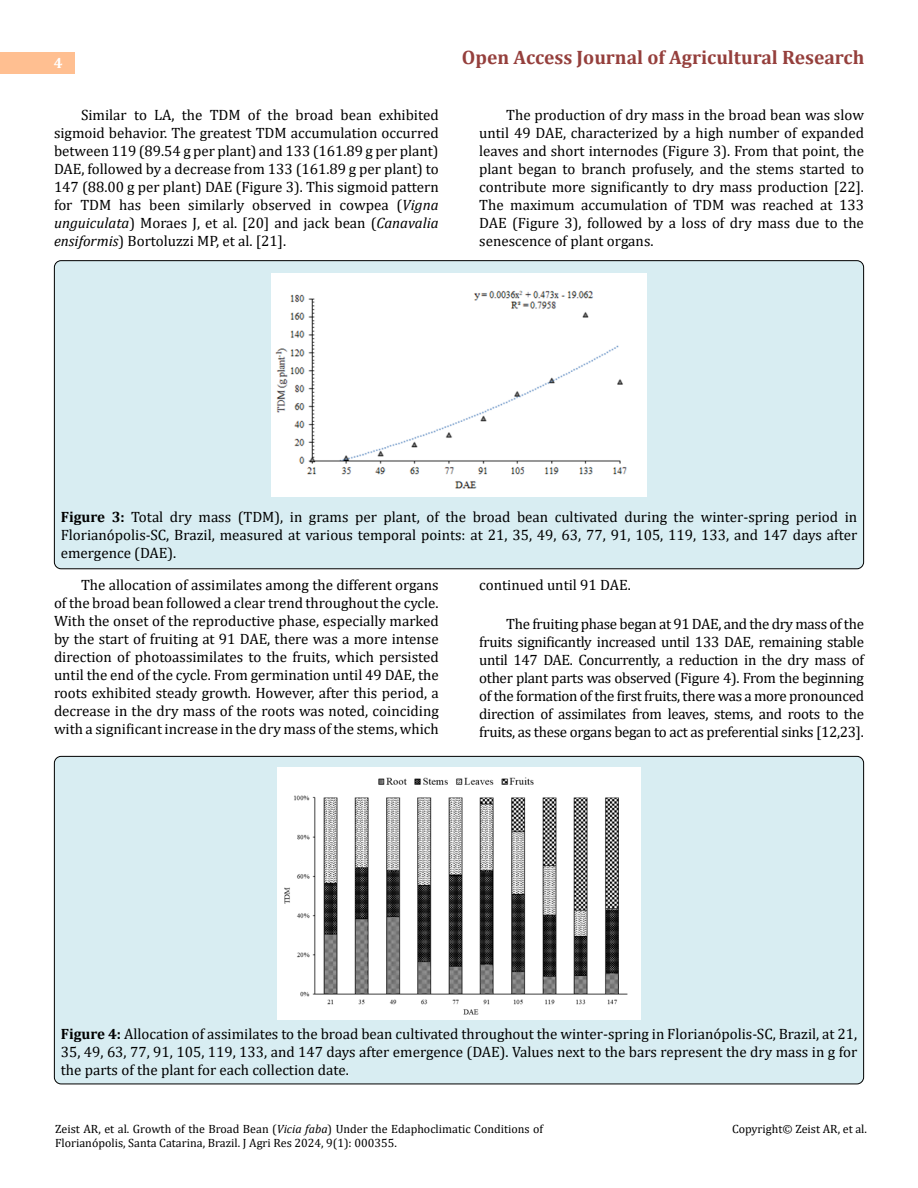
<style>
.page{position:relative;width:918px;height:1188px;background:#fff}
.page>*{position:absolute;margin:0;border:0;box-sizing:border-box;transform-origin:0 0}
.t1{font:700 19.5px "Cambria";color:#953f3c}
.t2{font:15px/18px "Cambria";color:#000;text-align:justify}
.t3{font:700 15px "Cambria";color:#fff}
.t4{font:12px/14.4px "Cambria";color:#000}
.s1{font-style:italic}
.s2{font-weight:700}
</style>
<div class="page">
<div style="left:0;top:52px;width:74px;height:21px;background:#ffbf91"></div>
<div style="left:54px;top:261px;width:810px;height:308px;background:#d8edf2;border-radius:7px"></div>
<div style="left:54px;top:756px;width:810px;height:328px;background:#d8edf2;border-radius:7px"></div>
<div style="left:271px;top:273px;width:376px;height:224px;background:#fff"></div>
<img style="left:278px;top:768px;width:362px;height:252px">
<p class="t3" style="left:54px;top:53px;width:10px">4</p>
<h1 class="t1" style="left:462px;top:44px;width:404px">Open Access Journal of Agricultural Research</h1>
<p class="t2" style="left:54px;top:105px;width:386px;text-indent:27px">Similar to LA, the TDM of the broad bean exhibited sigmoid behavior. The greatest TDM accumulation occurred between 119 (89.54 g per plant) and 133 (161.89 g per plant)<br>DAE, followed by a decrease from 133 (161.89 g per plant) to 147 (88.00 g per plant) DAE (Figure 3). This sigmoid pattern for TDM has been similarly observed in cowpea (<span class="s1">Vigna unguiculata</span>) Moraes J, et al. [20] and jack bean (<span class="s1">Canavalia ensiformis</span>) Bortoluzzi MP, et al. [21].</p>
<p class="t2" style="left:479px;top:105px;width:386px;text-indent:27px">The production of dry mass in the broad bean was slow until 49 DAE, characterized by a high number of expanded leaves and short internodes (Figure 3). From that point, the plant began to branch profusely, and the stems started to contribute more significantly to dry mass production [22].<br>The maximum accumulation of TDM was reached at 133<br>DAE (Figure 3), followed by a loss of dry mass due to the senescence of plant organs.</p>
<p class="t2" style="left:61px;top:508px;width:798px"><span class="s2">Figure 3:</span> Total dry mass (TDM), in grams per plant, of the broad bean cultivated during the winter-spring period in Florianópolis-SC, Brazil, measured at various temporal points: at 21, 35, 49, 63, 77, 91, 105, 119, 133, and 147 days after emergence (DAE).</p>
<p class="t2" style="left:54px;top:576px;width:386px;text-indent:27px">The allocation of assimilates among the different organs of the broad bean followed a clear trend throughout the cycle.<br>With the onset of the reproductive phase, especially marked by the start of fruiting at 91 DAE, there was a more intense direction of photoassimilates to the fruits, which persisted until the end of the cycle. From germination until 49 DAE, the roots exhibited steady growth. However, after this period, a decrease in the dry mass of the roots was noted, coinciding with a significant increase in the dry mass of the stems, which</p>
<p class="t2" style="left:479px;top:576px;width:153px">continued until 91 DAE.</p>
<p class="t2" style="left:479px;top:615px;width:386px;text-indent:27px">The fruiting phase began at 91 DAE, and the dry mass of the fruits significantly increased until 133 DAE, remaining stable until 147 DAE. Concurrently, a reduction in the dry mass of other plant parts was observed (Figure 4). From the beginning of the formation of the first fruits, there was a more pronounced direction of assimilates from leaves, stems, and roots to the fruits, as these organs began to act as preferential sinks [12,23].</p>
<p class="t2" style="left:61px;top:1025px;width:798px"><span class="s2">Figure 4:</span> Allocation of assimilates to the broad bean cultivated throughout the winter-spring in Florianópolis-SC, Brazil, at 21, 35, 49, 63, 77, 91, 105, 119, 133, and 147 days after emergence (DAE). Values next to the bars represent the dry mass in g for the parts of the plant for each collection date.</p>
<p class="t4" style="left:55px;top:1121px;width:490px">Zeist AR, et al. Growth of the Broad Bean (<span class="s1">Vicia faba</span>) Under the Edaphoclimatic Conditions of<br>Florianópolis, Santa Catarina, Brazil. J Agri Res 2024, 9(1): 000355.</p>
<p class="t4" style="left:732px;top:1121px;width:136px">Copyright© Zeist AR, et al.</p>
</div>
